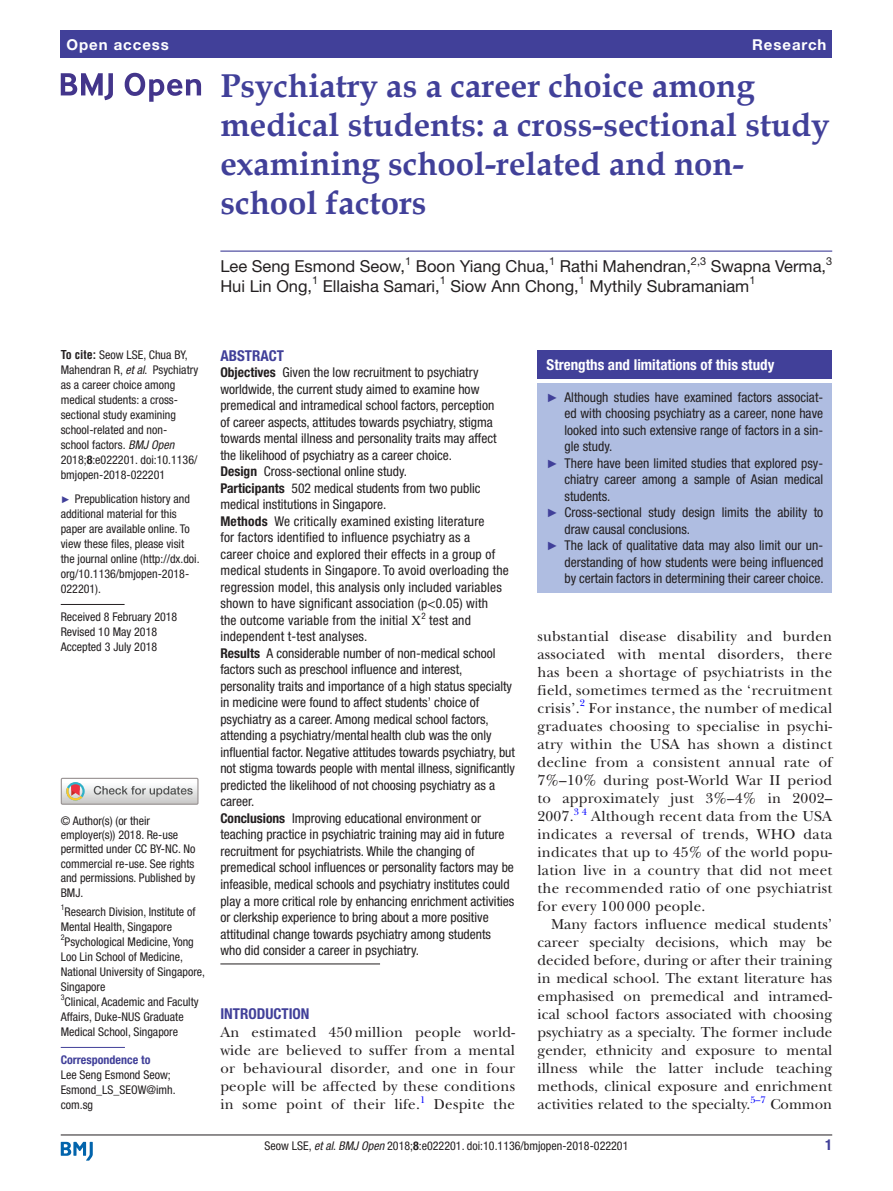
<style>
.page{position:relative;width:893px;height:1191px;background:#fff}
.page>*{position:absolute;margin:0;border:0;box-sizing:border-box;transform-origin:0 0}
.t1{font:700 33px/39px "Book Antiqua";color:#414099}
.t2{font:16.5px "Helvetica Neue LT Std";color:#231f20}
.t3{font:15px/18px "New Baskerville";letter-spacing:.015em;color:#231f20;text-align:justify}
.t4{font:700 condensed 15px "Helvetica Neue LT Std";color:#fff}
.t5{font:700 condensed 15px "Helvetica Neue LT Std";color:#414099}
.t6{font:700 15px "Helvetica Neue LT Std";letter-spacing:.065em;color:#fff}
.t7{font:condensed 13.5px/16.5px "Helvetica Neue LT Std";color:#231f20}
.t8{font:condensed 12px/15px "Helvetica Neue LT Std";color:#231f20}
.t9{font:700 condensed 12px "Helvetica Neue LT Std";color:#414099}
.t10{font:10.95px "Helvetica Neue LT Std";color:#231f20}
.t11{font:9.9px "New Baskerville";color:#00f}
.t12{font:condensed 7.95px "Helvetica Neue LT Std";color:#231f20}
.s1{font-family:"Helvetica LT Std";font-weight:700}
.s2{font-style:italic}
.s3{font-weight:700}
.s4{font-family:"Arial";font-stretch:normal;font-size:9.75px;color:#414099}
.s5{font-family:"Arial";font-stretch:normal;font-size:12px;color:#414099}
</style>
<div class="page">
<hr style="left:61px;top:1134px;width:771px;height:1px;background:#231f20">
<svg style="left:61px;top:1141px;width:32px;height:19px"></svg>
<div style="left:61px;top:31px;width:771px;height:27px;background:#414099"></div>
<hr style="left:220px;top:250px;width:612px;height:2px;background:#414099">
<hr style="left:61px;top:604px;width:64px;height:1px;background:#231f20">
<hr style="left:61px;top:1047px;width:64px;height:1px;background:#414099">
<svg style="left:61px;top:73px;width:52px;height:27px"></svg>
<svg style="left:125px;top:73px;width:76px;height:29px"></svg>
<div style="left:61px;top:777px;width:138px;height:27px;border:1px solid #969090"></div>
<svg style="left:61px;top:778px;width:137px;height:26px"></svg>
<hr style="left:220px;top:963px;width:160px;height:1px;background:#231f20">
<div style="left:538px;top:350px;width:294px;height:29px;background:#414099"></div>
<div style="left:538px;top:383px;width:294px;height:209px;background:#afbde1"></div>
<p class="t6" style="left:66px;top:35px;width:104px">Open access</p>
<p class="t6" style="left:752px;top:35px;width:76px">Research</p>
<h1 class="t1" style="left:220px;top:66px;width:611px">Psychiatry as a career choice among medical students: a cross-sectional study examining school-related and non&shy;school factors</h1>
<p class="t2" style="left:220px;top:257px;width:186px">Lee Seng Esmond Seow,</p>
<p class="t10" style="left:405px;top:254px;width:8px">1</p>
<p class="t2" style="left:416px;top:257px;width:135px">Boon Yiang Chua,</p>
<p class="t10" style="left:549px;top:254px;width:8px">1</p>
<p class="t2" style="left:560px;top:257px;width:133px">Rathi Mahendran,</p>
<p class="t10" style="left:691px;top:254px;width:17px">2,3</p>
<p class="t2" style="left:711px;top:257px;width:117px">Swapna Verma,</p>
<p class="t10" style="left:826px;top:254px;width:8px">3</p>
<p class="t2" style="left:220px;top:276px;width:93px">Hui Lin Ong,</p>
<p class="t10" style="left:312px;top:274px;width:8px">1</p>
<p class="t2" style="left:323px;top:276px;width:119px">Ellaisha Samari,</p>
<p class="t10" style="left:440px;top:274px;width:8px">1</p>
<p class="t2" style="left:450px;top:276px;width:130px">Siow Ann Chong,</p>
<p class="t10" style="left:579px;top:274px;width:8px">1</p>
<p class="t2" style="left:589px;top:276px;width:161px">Mythily Subramaniam</p>
<p class="t10" style="left:749px;top:274px;width:8px">1</p>
<p class="t8" style="left:61px;top:347px;width:139px"><span class="s1">To cite:</span> Seow LSE, Chua BY,<br>Mahendran R, <span class="s2">et al</span>. Psychiatry as a career choice among medical students: a cross&shy;sectional study examining school-related and non&shy;school factors. <span class="s2">BMJ Open<br></span>2018;<span class="s3">8</span>:e022201. doi:10.1136/ bmjopen-2018-022201</p>
<p class="t8" style="left:61px;top:491px;width:140px"><span class="s4">►</span> Prepublication history and additional material for this paper are available online. To view these files, please visit the journal online (http://dx.doi. org/10.1136/bmjopen-2018-<br>022201).</p>
<p class="t8" style="left:61px;top:609px;width:118px">Received 8 February 2018<br>Revised 10 May 2018<br>Accepted 3 July 2018</p>
<p class="t8" style="left:61px;top:813px;width:136px;line-height:14.4px">© Author(s) (or their employer(s)) 2018. Re-use permitted under CC BY-NC. No commercial re-use. See rights and permissions. Published by<br>BMJ.</p>
<p class="t12" style="left:61px;top:903px;width:5px">1</p>
<p class="t8" style="left:61px;top:904px;width:136px;text-indent:4px">Research Division, Institute of<br>Mental Health, Singapore</p>
<p class="t12" style="left:61px;top:933px;width:5px">2</p>
<p class="t8" style="left:61px;top:934px;width:146px;text-indent:4px">Psychological Medicine, Yong<br>Loo Lin School of Medicine,<br>National University of Singapore,<br>Singapore<br><sup>3</sup>Clinical, Academic and Faculty<br>Affairs, Duke-NUS Graduate<br>Medical School, Singapore</p>
<p class="t9" style="left:61px;top:1052px;width:91px">Correspondence to</p>
<p class="t8" style="left:61px;top:1067px;width:116px">Lee Seng Esmond Seow;<br>Esmond_LS_SEOW@imh. com.sg</p>
<p class="t5" style="left:220px;top:346px;width:65px">Abstract</p>
<p class="t7" style="left:220px;top:364px;width:296px"><span class="s3">Objectives</span> Given the low recruitment to psychiatry worldwide, the current study aimed to examine how premedical and intramedical school factors, perception<br>of career aspects, attitudes towards psychiatry, stigma towards mental illness and personality traits may affect the likelihood of psychiatry as a career choice.<br><span class="s3">Design</span> Cross-sectional online study.<br><span class="s3">Participants</span> 502 medical students from two public medical institutions in Singapore.<br><span class="s3">Methods</span> We critically examined existing literature<br>for factors identified to influence psychiatry as a<br>career choice and explored their effects in a group of medical students in Singapore. To avoid overloading the regression model, this analysis only included variables shown to have significant association (p&lt;0.05) with<br>the outcome variable from the initial <sup>2</sup> test and independent t-test analyses.<br><span class="s3">Results</span> A considerable number of non-medical school factors such as preschool influence and interest, personality traits and importance of a high status specialty in medicine were found to affect students’ choice of psychiatry as a career. Among medical school factors, attending a psychiatry/mental health club was the only influential factor. Negative attitudes towards psychiatry, but not stigma towards people with mental illness, significantly predicted the likelihood of not choosing psychiatry as a career.<br><span class="s3">Conclusions</span> Improving educational environment or teaching practice in psychiatric training may aid in future recruitment for psychiatrists. While the changing of premedical school influences or personality factors may be infeasible, medical schools and psychiatry institutes could play a more critical role by enhancing enrichment activities or clerkship experience to bring about a more positive attitudinal change towards psychiatry among students who did consider a career in psychiatry.</p>
<p class="t5" style="left:220px;top:1005px;width:91px">Introduction</p>
<p class="t3" style="left:220px;top:1023px;width:296px">An estimated 450 million people world&shy;wide are believed to suffer from a mental or behavioural disorder, and one in four people will be affected by these conditions in some point of their life.<sup>1</sup></p>
<p class="t3" style="left:434px;top:1095px;width:83px">Despite the</p>
<p class="t4" style="left:547px;top:355px;width:229px">Strengths and limitations of this study</p>
<p class="t7" style="left:547px;top:388px;width:278px"><span class="s5">►</span> Although studies have examined factors associat-</p>
<p class="t7" style="left:565px;top:405px;width:260px">ed with choosing psychiatry as a career, none have</p>
<p class="t7" style="left:565px;top:421px;width:260px">looked into such extensive range of factors in a sin-</p>
<p class="t7" style="left:565px;top:438px;width:49px">gle study.</p>
<p class="t7" style="left:547px;top:454px;width:278px"><span class="s5">►</span> There have been limited studies that explored psy-</p>
<p class="t7" style="left:565px;top:471px;width:260px">chiatry career among a sample of Asian medical</p>
<p class="t7" style="left:565px;top:487px;width:47px">students.</p>
<p class="t7" style="left:547px;top:504px;width:278px"><span class="s5">►</span> Cross-sectional study design limits the ability to</p>
<p class="t7" style="left:565px;top:520px;width:127px">draw causal conclusions.</p>
<p class="t7" style="left:547px;top:537px;width:278px"><span class="s5">►</span> The lack of qualitative data may also limit our un-</p>
<p class="t7" style="left:565px;top:553px;width:260px">derstanding of how students were being influenced</p>
<p class="t7" style="left:565px;top:570px;width:261px">by certain factors in determining their career choice.</p>
<p class="t3" style="left:538px;top:627px;width:296px">substantial disease disability and burden associated with mental disorders, there has been a shortage of psychiatrists in the field, sometimes termed as the ‘recruitment crisis’.<sup>2</sup> For instance, the number of medical graduates choosing to specialise in psychi&shy;atry within the USA has shown a distinct decline from a consistent annual rate of 7%–10% during post-World War II period to approximately just 3%–4% in 2002– 2007.</p>
<p class="t11" style="left:574px;top:805px;width:15px">3 4</p>
<p class="t3" style="left:538px;top:807px;width:296px;text-indent:54px">Although recent data from the USA indicates a reversal of trends, WHO data indicates that up to 45% of the world popu&shy;lation live in a country that did not meet the recommended ratio of one psychiatrist for every 100 000 people.</p>
<p class="t3" style="left:538px;top:915px;width:296px;text-indent:14px">Many factors influence medical students’ career specialty decisions, which may be decided before, during or after their training in medical school. The extant literature has emphasised on premedical and intramed&shy;ical school factors associated with choosing psychiatry as a specialty. The former include gender, ethnicity and exposure to mental illness while the latter include teaching methods, clinical exposure and enrichment activities related to the specialty.<sup>5–7</sup> Common</p>
<p class="t8" style="left:264px;top:1137px;width:365px">Seow LSE, <span class="s2">et al</span>. <span class="s2">BMJ Open</span> 2018;<span class="s3">8</span>:e022201. doi:10.1136/bmjopen-2018-022201</p>
<p class="t5" style="left:825px;top:1135px;width:9px">1</p>
</div>
